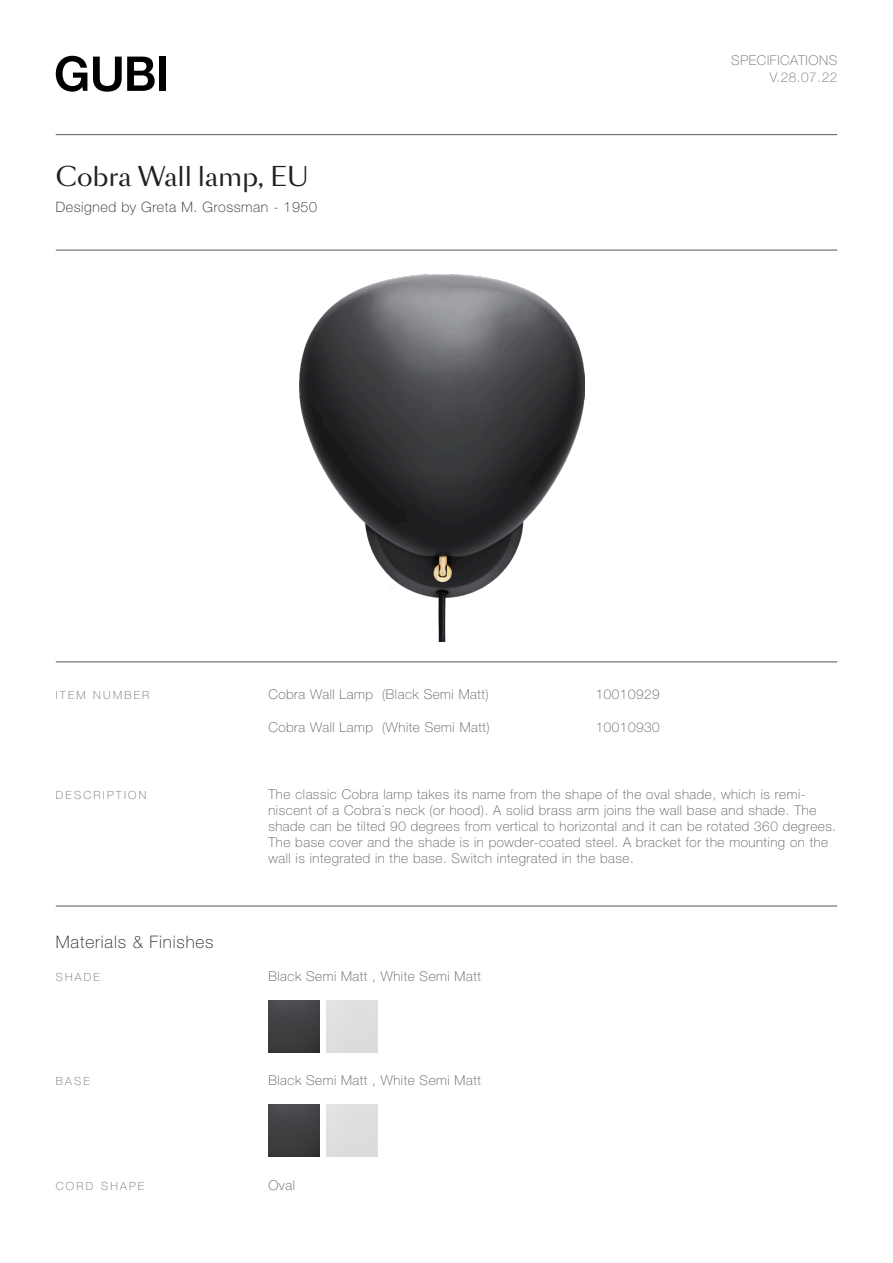
<style>
.page{position:relative;width:893px;height:1263px;background:#fff}
.page>*{position:absolute;margin:0;border:0;box-sizing:border-box;transform-origin:0 0}
.Heading_1_-_Title{font:25.5px "Sang Bleu Sans";color:#231f20}
.Part_Title{font:100 17.25px "Helvetica Neue LT Std";letter-spacing:.05em;color:#231f20}
.designed_by{font:100 14.25px "Helvetica Neue LT Std";letter-spacing:.04em;color:#231f20}
.key_works{font:100 13.5px/16.2px "Helvetica Neue LT Std";letter-spacing:.04em;color:#57585a}
.multiline_Keyword{font:100 13.5px "Helvetica Neue LT Std";letter-spacing:.04em;color:#6c6d70}
.key_works-2{font:100 11.25px "Helvetica Neue LT Std";letter-spacing:.2em;color:#6c6d70}
</style>
<div class="page">
<hr style="left:56px;top:134px;width:781px;height:1px;background:#57585a">
<hr style="left:56px;top:250px;width:781px;height:1px;background:#57585a">
<hr style="left:56px;top:661px;width:781px;height:1px;background:#57585a">
<hr style="left:56px;top:906px;width:781px;height:1px;background:#57585a">
<img style="left:268px;top:1000px;width:52px;height:52px">
<img style="left:268px;top:1105px;width:52px;height:51px">
<svg style="left:56px;top:56px;width:31px;height:36px"></svg>
<svg style="left:93px;top:57px;width:62px;height:35px"></svg>
<div style="left:159px;top:57px;width:7px;height:34px;background:#000"></div>
<img style="left:299px;top:274px;width:286px;height:367px">
<p class="Heading_1_-_Title" style="left:56px;top:160px;width:255px">Cobra Wall lamp, EU</p>
<p class="designed_by" style="left:56px;top:199px;width:263px">Designed by Greta M. Grossman - 1950</p>
<p class="multiline_Keyword" style="left:731px;top:53px;width:107px">SPECIFICATIONS</p>
<p class="multiline_Keyword" style="left:770px;top:69px;width:69px">V.28.07.22</p>
<p class="key_works-2" style="left:56px;top:688px;width:95px">ITEM NUMBER</p>
<p class="key_works" style="left:268px;top:686px;width:222px">Cobra Wall Lamp (Black Semi Matt)</p>
<p class="key_works" style="left:596px;top:686px;width:65px">10010929</p>
<p class="key_works" style="left:268px;top:719px;width:223px">Cobra Wall Lamp (White Semi Matt)</p>
<p class="key_works" style="left:596px;top:719px;width:65px">10010930</p>
<p class="key_works-2" style="left:56px;top:788px;width:92px">DESCRIPTION</p>
<p class="key_works" style="left:268px;top:786px;width:569px">The classic Cobra lamp takes its name from the shape of the oval shade, which is remi&shy;niscent of a Cobra´s neck (or hood). A solid brass arm joins the wall base and shade. The shade can be tilted 90 degrees from vertical to horizontal and it can be rotated 360 degrees.<br>The base cover and the shade is in powder-coated steel. A bracket for the mounting on the wall is integrated in the base. Switch integrated in the base.</p>
<p class="Part_Title" style="left:56px;top:932px;width:159px">Materials &amp; Finishes</p>
<p class="key_works-2" style="left:56px;top:970px;width:46px">SHADE</p>
<p class="key_works" style="left:268px;top:968px;width:214px">Black Semi Matt , White Semi Matt</p>
<p class="key_works-2" style="left:56px;top:1075px;width:35px">BASE</p>
<p class="key_works" style="left:268px;top:1072px;width:214px">Black Semi Matt , White Semi Matt</p>
<p class="key_works-2" style="left:56px;top:1179px;width:90px">CORD SHAPE</p>
<p class="key_works" style="left:268px;top:1177px;width:28px">Oval</p>
</div>
